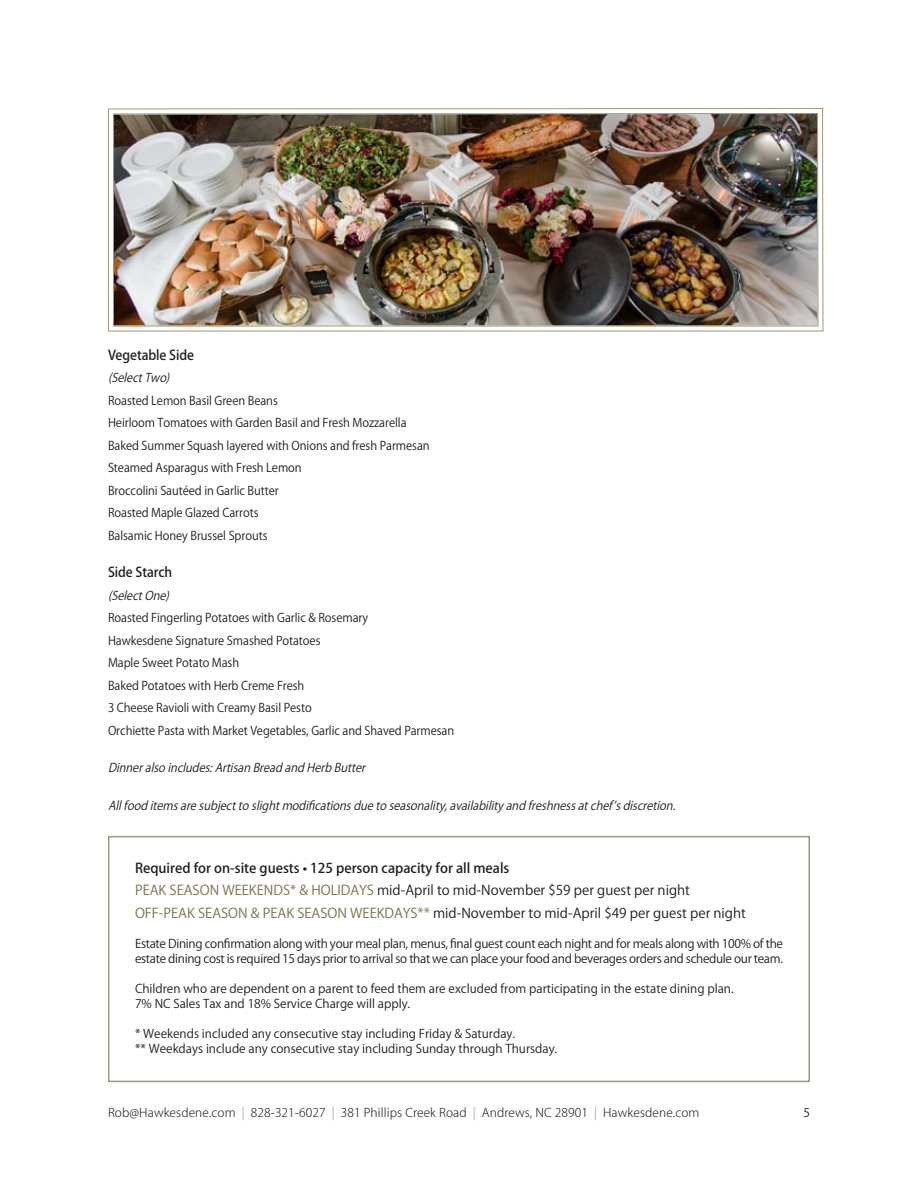
<style>
.page{position:relative;width:918px;height:1188px;background:#fff}
.page>*{position:absolute;margin:0;border:0;box-sizing:border-box;transform-origin:0 0}
.t1{font:13.5px/22.5px "Koz Go Pro";color:#221f1f}
.t2{font:500 13.5px "Koz Go Pr 6 N";letter-spacing:-.005em;color:#221f1f;scale:.95 1}
.t3{font:12px/22.5px "Koz Go Pr 6 N";letter-spacing:-.005em;color:#221f1f;scale:.95 1}
.t4{font:12px/15px "Koz Go Pro";color:#221f1f}
.t5{font:12px/15px "Koz Go Pro";letter-spacing:-.025em;color:#221f1f}
.t6{font:italic 12px "Koz Go Pr 6 N";color:#221f1f;scale:.95 1}
.t7{font:300 12px "Koz Go Pro";letter-spacing:.01em;color:#221f1f}
.s1{font-weight:500}
.s2{color:#7b714c}
.s3{color:#9f997c}
</style>
<div class="page">
<img style="left:112px;top:113px;width:707px;height:970px">
<p class="t2" style="left:108px;top:347px;width:92px">Vegetable Side</p>
<p class="t6" style="left:108px;top:371px;width:71px">(SelectTwo)</p>
<p class="t3" style="left:108px;top:389px;width:340px">Roasted Lemon Basil Green Beans<br>Heirloom Tomatoes with Garden Basil and Fresh Mozzarella Baked Summer Squash layered with Onions and fresh Parmesan Steamed Asparagus with Fresh Lemon<br>Broccolini Sautéed in Garlic Butter<br>Roasted Maple Glazed Carrots<br>Balsamic Honey Brussel Sprouts</p>
<p class="t2" style="left:108px;top:565px;width:69px">Side Starch</p>
<p class="t6" style="left:108px;top:589px;width:71px">(SelectOne)</p>
<p class="t3" style="left:108px;top:607px;width:366px">Roasted Fingerling Potatoes with Garlic &amp; Rosemary<br>Hawkesdene Signature Smashed Potatoes<br>Maple Sweet Potato Mash<br>Baked Potatoes with Herb Creme Fresh<br>3 Cheese Ravioli with Creamy Basil Pesto<br>Orchiette Pasta with Market Vegetables, Garlic and Shaved Parmesan</p>
<p class="t6" style="left:108px;top:761px;width:277px">Dinneralsoincludes:ArtisanBreadandHerbButter</p>
<p class="t6" style="left:108px;top:799px;width:603px">Allfooditemsaresubjecttoslightmodificationsduetoseasonality,availabilityandfreshnessatchef’sdiscretion.</p>
<p class="t1" style="left:135px;top:857px;width:612px"><span class="s1">Required for on-site guests • 125 person capacity for all meals<br></span><span class="s2">PEAK SEASON WEEKENDS* &amp; HOLIDAYS</span> mid-April to mid-November $59 per guest per night<br><span class="s2">OFF-PEAK SEASON &amp; PEAK SEASON WEEKDAYS**</span> mid-November to mid-April $49 per guest per night</p>
<p class="t5" style="left:135px;top:936px;width:650px">Estate Dining confirmation along with your meal plan, menus, final guest count each night and for meals along with 100% of the estate dining cost is required 15 days prior to arrival so that we can place your food and beverages orders and schedule our team.</p>
<p class="t4" style="left:135px;top:981px;width:600px">Children who are dependent on a parent to feed them are excluded from participating in the estate dining plan.<br>7% NC Sales Tax and 18% Service Charge will apply.</p>
<p class="t4" style="left:135px;top:1026px;width:424px">* Weekends included any consecutive stay including Friday &amp; Saturday.<br>** Weekdays include any consecutive stay including Sunday through Thursday.</p>
<p class="t7" style="left:108px;top:1104px;width:593px">Rob@Hawkesdene.com <span class="s3">|</span> 828-321-6027 <span class="s3">|</span> 381 Phillips Creek Road <span class="s3">|</span> Andrews, NC 28901 <span class="s3">|</span> Hawkesdene.com</p>
<p class="t4" style="left:803px;top:1105px;width:8px">5</p>
</div>
